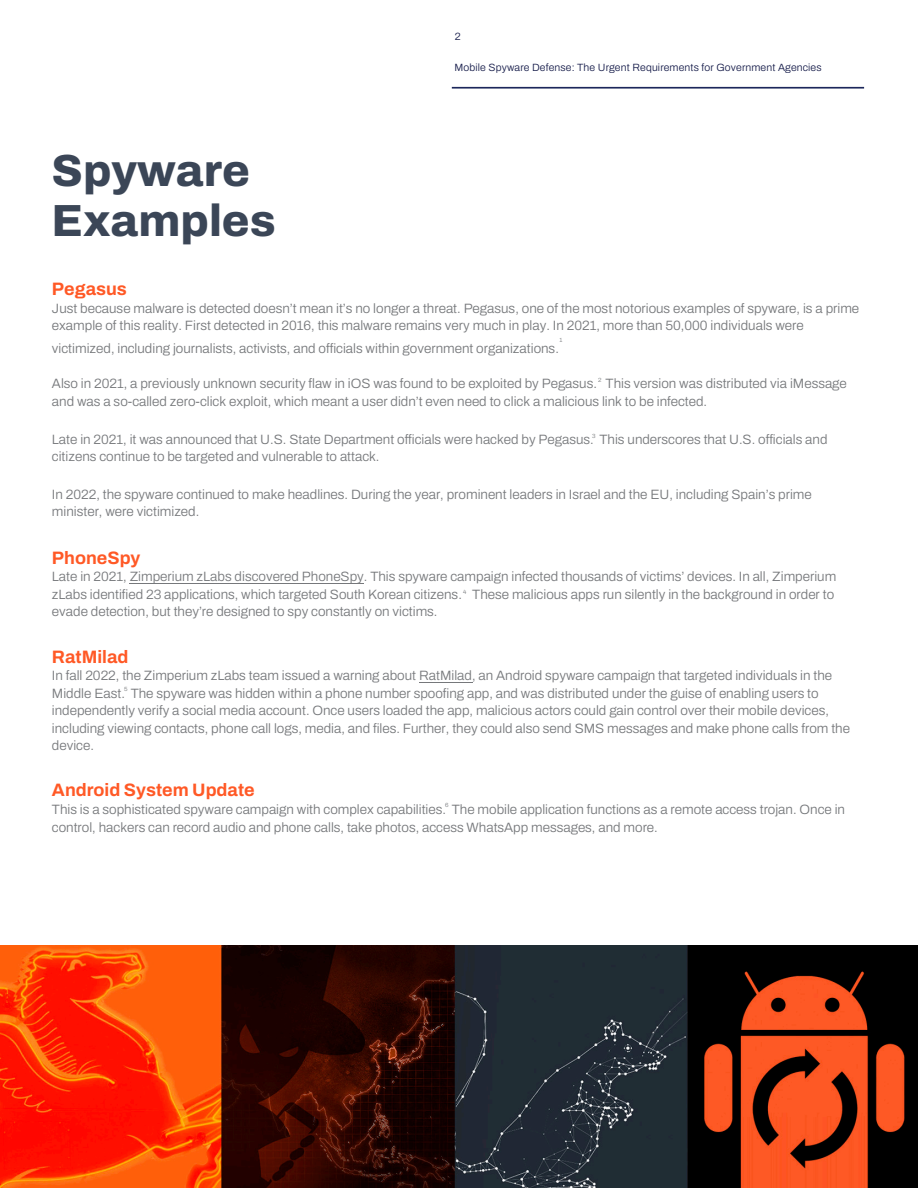
<style>
.page{position:relative;width:918px;height:1188px;background:#fff}
.page>*{position:absolute;margin:0;border:0;box-sizing:border-box;transform-origin:0 0}
.t1{font:800 45px/50.4px "Archivo";color:#3b4657}
.t2{font:700 18px "Archivo";color:#ff5926}
.t3{font:300 13.5px/17.5px "Archivo";color:#76787b}
.t4{font:300 10.5px "Archivo";letter-spacing:.015em;color:#161c4a}
.t5{font:300 6px "Archivo";color:#76787b}
</style>
<div class="page">
<hr style="left:452px;top:87px;width:412px;height:1px;background:#1c275b">
<img style="left:0;top:946px;width:918px;height:242px">
<hr style="left:419px;top:682px;width:53px;height:1px;background:#76787b">
<hr style="left:130px;top:583px;width:234px;height:1px;background:#76787b">
<p class="t4" style="left:455px;top:28px;width:7px">2</p>
<p class="t4" style="left:454px;top:60px;width:369px">Mobile Spyware Defense: The Urgent Requirements for Government Agencies</p>
<h1 class="t1" style="left:52px;top:145px;width:226px">Spyware<br>Examples</h1>
<h2 class="t2" style="left:52px;top:275px;width:76px">Pegasus</h2>
<p class="t3" style="left:52px;top:299px;width:809px">Just because malware is detected doesn’t mean it’s no longer a threat. Pegasus, one of the most notorious examples of spyware, is a prime example of this reality. First detected in 2016, this malware remains very much in play. In 2021, more than 50,000 individuals were</p>
<p class="t5" style="left:559px;top:335px;width:4px">1</p>
<p class="t3" style="left:52px;top:340px;width:508px">victimized, including journalists, activists, and officials within government organizations.</p>
<p class="t3" style="left:52px;top:375px;width:547px">Also in 2021, a previously unknown security flaw in iOS was found to be exploited by Pegasus.</p>
<p class="t5" style="left:598px;top:376px;width:5px">2</p>
<p class="t3" style="left:52px;top:375px;width:796px;text-indent:554px">This version was distributed via iMessage and was a so-called zero-click exploit, which meant a user didn’t even need to click a malicious link to be infected.</p>
<p class="t3" style="left:52px;top:430px;width:777px">Late in 2021, it was announced that U.S. State Department officials were hacked by Pegasus. This underscores that U.S. officials and</p>
<p class="t5" style="left:592px;top:431px;width:5px">3</p>
<p class="t3" style="left:52px;top:448px;width:329px">citizens continue to be targeted and vulnerable to attack.</p>
<p class="t3" style="left:52px;top:485px;width:761px">In 2022, the spyware continued to make headlines. During the year, prominent leaders in Israel and the EU, including Spain’s prime minister, were victimized.</p>
<h2 class="t2" style="left:52px;top:544px;width:90px">PhoneSpy</h2>
<p class="t3" style="left:52px;top:568px;width:786px">Late in 2021, Zimperium zLabs discovered PhoneSpy. This spyware campaign infected thousands of victims’ devices. In all, Zimperium zLabs identified 23 applications, which targeted South Korean citizens.</p>
<p class="t5" style="left:463px;top:587px;width:5px">4</p>
<p class="t3" style="left:472px;top:585px;width:363px">These malicious apps run silently in the background in order to</p>
<p class="t3" style="left:52px;top:603px;width:387px">evade detection, but they’re designed to spy constantly on victims.</p>
<h2 class="t2" style="left:52px;top:643px;width:78px">RatMilad</h2>
<p class="t3" style="left:52px;top:667px;width:782px">In fall 2022, the Zimperium zLabs team issued a warning about RatMilad, an Android spyware campaign that targeted individuals in the<br>Middle East. The spyware was hidden within a phone number spoofing app, and was distributed under the guise of enabling users to</p>
<p class="t5" style="left:124px;top:684px;width:5px">5</p>
<p class="t3" style="left:52px;top:702px;width:800px">independently verify a social media account. Once users loaded the app, malicious actors could gain control over their mobile devices, including viewing contacts, phone call logs, media, and files. Further, they could also send SMS messages and make phone calls from the device.</p>
<h2 class="t2" style="left:52px;top:777px;width:204px">Android System Update</h2>
<p class="t3" style="left:52px;top:801px;width:795px">This is a sophisticated spyware campaign with complex capabilities. The mobile application functions as a remote access trojan. Once in</p>
<p class="t5" style="left:445px;top:801px;width:5px">6</p>
<p class="t3" style="left:52px;top:818px;width:607px">control, hackers can record audio and phone calls, take photos, access WhatsApp messages, and more.</p>
</div>
